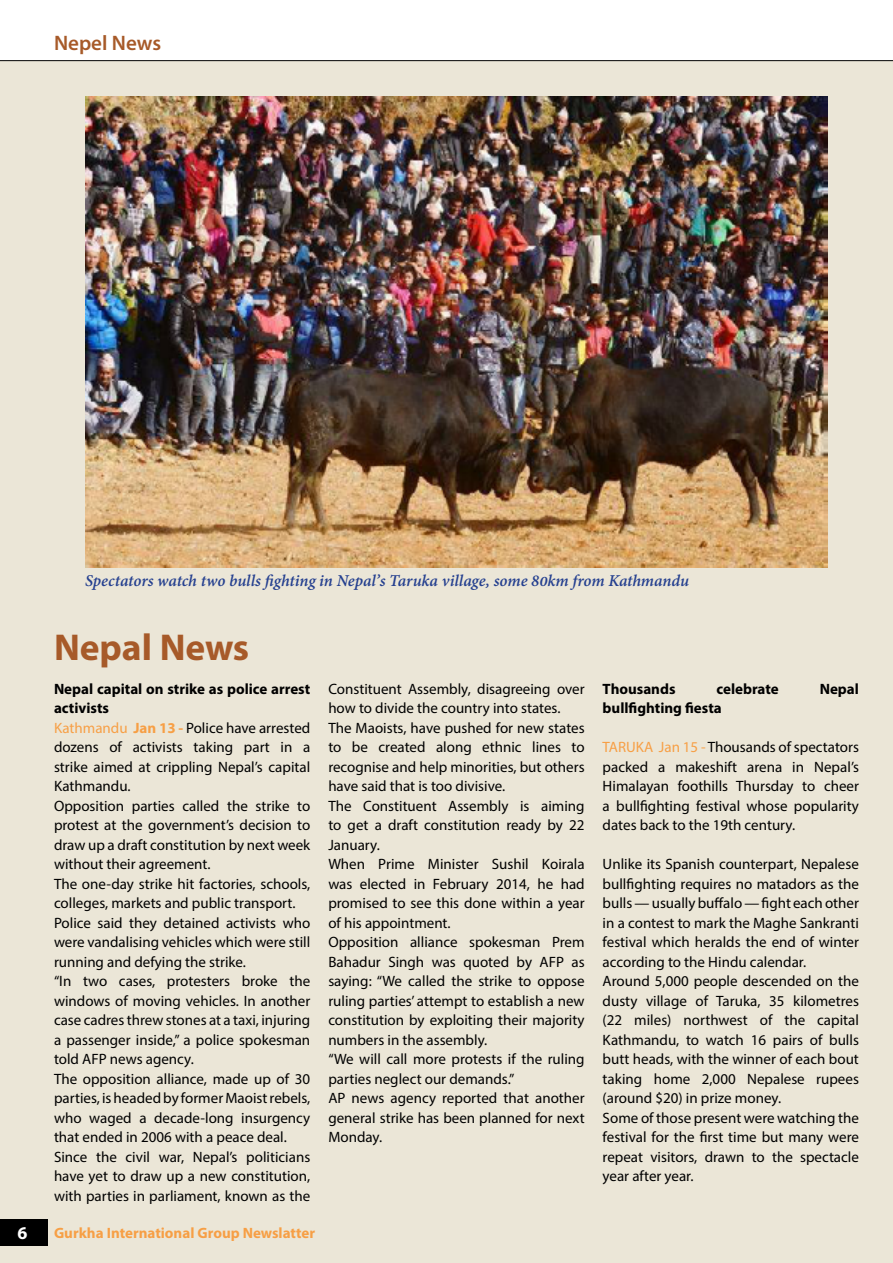
<style>
.page{position:relative;width:893px;height:1263px;background:#ebe6d7}
.page>*{position:absolute;margin:0;border:0;box-sizing:border-box;transform-origin:0 0}
.t1{font:700 37.5px "Myriad Pro";letter-spacing:-.005em;color:#a75a29}
.t2{font:600 21px "Myriad Pro";color:#a75a29}
.t3{font:italic 700 18px "Adobe Devanagari";letter-spacing:-.005em;color:#25408f}
.t4{font:700 18px "Myriad Pro";color:#fff}
.t5{font:15px/19.5px "Myriad Pro";color:#000}
.t6{font:700 15px "Myriad Pro";color:#000}
.t7{font:700 15px "Myriad Pro";color:#f79f45}
.s1{font-weight:700}
.s2{color:#f79f45}
.s3{font-weight:700;color:#f79f45}
</style>
<div class="page">
<img style="left:85px;top:96px;width:743px;height:472px">
<div style="left:0;top:0;width:893px;height:61px;background:#fff"></div>
<div style="left:0;top:1219px;width:47px;height:26px;background:#000"></div>
<h2 class="t2" style="left:54px;top:29px;width:109px">Nepel News</h2>
<p class="t3" style="left:85px;top:571px;width:605px">Spectators watch two bulls fighting in Nepal’s Taruka village, some 80km from Kathmandu</p>
<h1 class="t1" style="left:54px;top:622px;width:197px">Nepal News</h1>
<p class="t5" style="left:54px;top:678px;width:258px"><span class="s1">Nepal capital on strike as police arrest activists<br></span><span class="s2">Kathmandu</span> <span class="s3">Jan 13 -</span> Police have arrested dozens of activists taking part in a strike aimed at crippling Nepal’s capital Kathmandu.<br>Opposition parties called the strike to protest at the government’s decision to draw up a draft constitution by next week without their agreement.<br>The one-day strike hit factories, schools, colleges, markets and public transport.<br>Police said they detained activists who were vandalising vehicles which were still running and defying the strike.<br>“In two cases, protesters broke the windows of moving vehicles. In another case cadres threw stones at a taxi, injuring a passenger inside,” a police spokesman told AFP news agency.<br>The opposition alliance, made up of 30 parties, is headed by former Maoist rebels, who waged a decade-long insurgency that ended in 2006 with a peace deal.<br>Since the civil war, Nepal’s politicians have yet to draw up a new constitution, with parties in parliament, known as the</p>
<p class="t5" style="left:328px;top:678px;width:258px">Constituent Assembly, disagreeing over how to divide the country into states.<br>The Maoists, have pushed for new states to be created along ethnic lines to recognise and help minorities, but others have said that is too divisive.<br>The Constituent Assembly is aiming to get a draft constitution ready by 22<br>January.<br>When Prime Minister Sushil Koirala was elected in February 2014, he had promised to see this done within a year of his appointment.<br>Opposition alliance spokesman Prem Bahadur Singh was quoted by AFP as saying: “We called the strike to oppose ruling parties’ attempt to establish a new constitution by exploiting their majority numbers in the assembly.<br>“We will call more protests if the ruling parties neglect our demands.”<br>AP news agency reported that another general strike has been planned for next Monday.</p>
<p class="t6" style="left:603px;top:679px;width:74px">Thousands</p>
<p class="t6" style="left:716px;top:679px;width:64px">celebrate</p>
<p class="t6" style="left:820px;top:679px;width:41px">Nepal</p>
<p class="t6" style="left:603px;top:698px;width:121px">bullfighting fiesta</p>
<p class="t5" style="left:603px;top:737px;width:258px;text-align:justify"><span class="s2">TARUKA Jan 15 -</span> Thousands of spectators packed a makeshift arena in Nepal’s Himalayan foothills Thursday to cheer a bullfighting festival whose popularity dates back to the 19th century.</p>
<p class="t5" style="left:603px;top:854px;width:258px">Unlike its Spanish counterpart, Nepalese bullfighting requires no matadors as the bulls — usually buffalo — fight each other in a contest to mark the Maghe Sankranti festival which heralds the end of winter according to the Hindu calendar.<br>Around 5,000 people descended on the dusty village of Taruka, 35 kilometres (22 miles) northwest of the capital Kathmandu, to watch 16 pairs of bulls butt heads, with the winner of each bout taking home 2,000 Nepalese rupees (around $20) in prize money.<br>Some of those present were watching the festival for the first time but many were repeat visitors, drawn to the spectacle year after year.</p>
<p class="t4" style="left:18px;top:1221px;width:11px">6</p>
<p class="t7" style="left:54px;top:1223px;width:263px">Gurkha International Group Newslatter</p>
</div>
